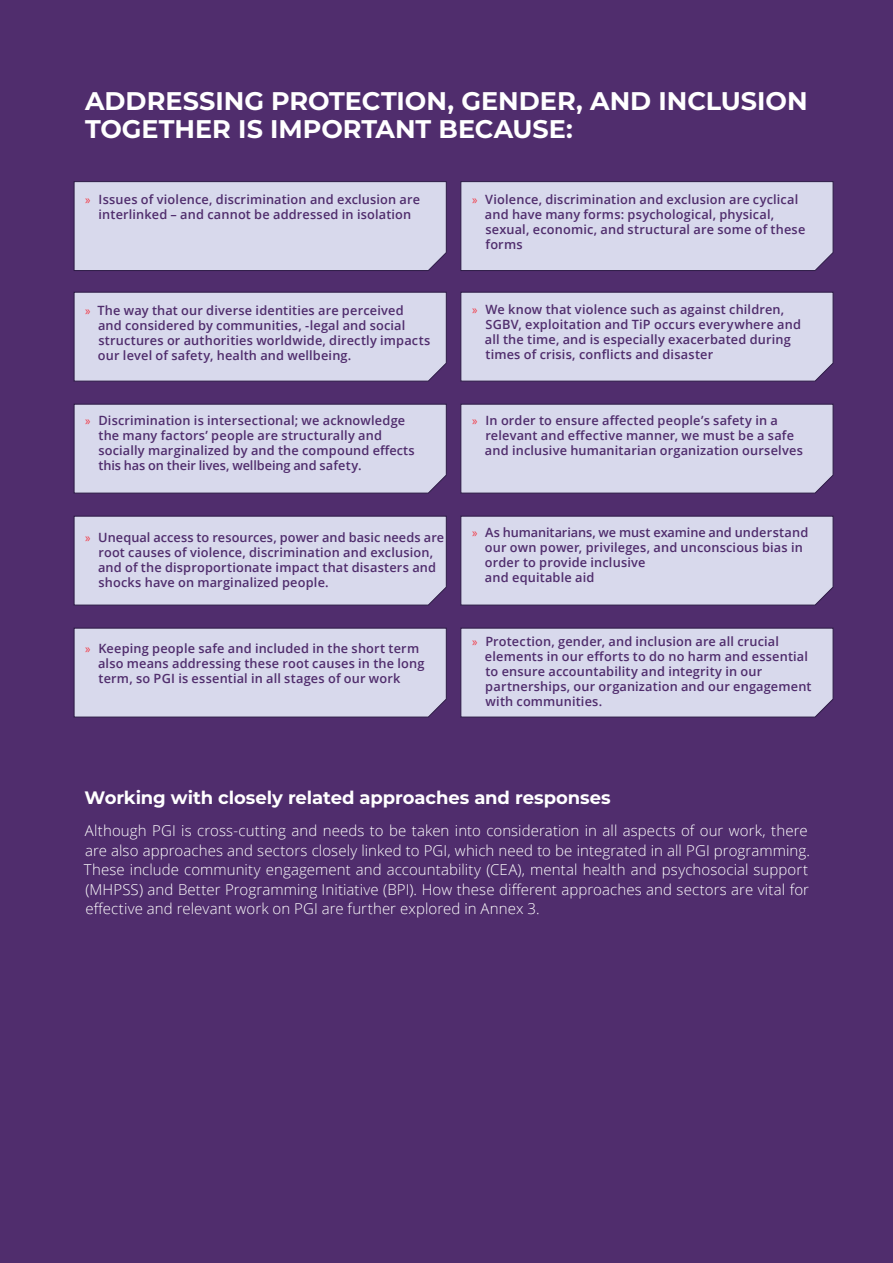
<style>
.page{position:relative;width:893px;height:1263px;background:#502d6d}
.page>*{position:absolute;margin:0;border:0;box-sizing:border-box;transform-origin:0 0}
.t1{font:700 25.5px/28.5px "Montserrat";color:#fff}
.t2{font:700 18px "Montserrat";letter-spacing:-.005em;color:#fff}
.t3{font:300 15px/19.5px "Open Sans";letter-spacing:.005em;color:#fff}
.t4{font:600 12.75px/15px "Open Sans";letter-spacing:.015em;color:#502d6d}
.s1{font-family:"Myriad Pro";font-weight:400;color:#f33540}
</style>
<div class="page">
<div style="left:74px;top:181px;width:373px;height:90px;background:#d8d9ec"></div>
<div style="left:460px;top:181px;width:373px;height:90px;background:#d8d9ec"></div>
<div style="left:74px;top:292px;width:373px;height:89px;background:#d8d9ec"></div>
<div style="left:460px;top:292px;width:373px;height:89px;background:#d8d9ec"></div>
<div style="left:74px;top:404px;width:373px;height:89px;background:#d8d9ec"></div>
<div style="left:460px;top:404px;width:373px;height:89px;background:#d8d9ec"></div>
<div style="left:74px;top:516px;width:373px;height:89px;background:#d8d9ec"></div>
<div style="left:460px;top:516px;width:373px;height:89px;background:#d8d9ec"></div>
<div style="left:74px;top:628px;width:373px;height:89px;background:#d8d9ec"></div>
<div style="left:460px;top:628px;width:373px;height:89px;background:#d8d9ec"></div>
<h1 class="t1" style="left:85px;top:85px;width:724px">ADDRESSING PROTECTION, GENDER, AND INCLUSION<br>TOGETHER IS IMPORTANT BECAUSE:</h1>
<p class="t4" style="left:85px;top:192px;width:336px;text-align:center"><span class="s1">»</span> Issues of violence, discrimination and exclusion are interlinked – and cannot be addressed in isolation</p>
<p class="t4" style="left:98px;top:302px;width:334px;text-indent:-13px"><span class="s1">»</span> The way that our diverse identities are perceived and considered by communities, -legal and social structures or authorities worldwide, directly impacts our level of safety, health and wellbeing.</p>
<p class="t4" style="left:98px;top:413px;width:318px;text-indent:-13px"><span class="s1">»</span> Discrimination is intersectional; we acknowledge the many factors’ people are structurally and socially marginalized by and the compound effects this has on their lives, wellbeing and safety.</p>
<p class="t4" style="left:98px;top:529px;width:348px;text-indent:-13px"><span class="s1">»</span> Unequal access to resources, power and basic needs are root causes of violence, discrimination and exclusion, and of the disproportionate impact that disasters and shocks have on marginalized people.</p>
<p class="t4" style="left:98px;top:640px;width:328px;text-indent:-13px"><span class="s1">»</span> Keeping people safe and included in the short term also means addressing these root causes in the long term, so PGI is essential in all stages of our work</p>
<p class="t4" style="left:485px;top:191px;width:322px;text-indent:-13px"><span class="s1">»</span> Violence, discrimination and exclusion are cyclical and have many forms: psychological, physical, sexual, economic, and structural are some of these forms</p>
<p class="t4" style="left:485px;top:302px;width:317px;text-indent:-13px"><span class="s1">»</span> We know that violence such as against children, SGBV, exploitation and TiP occurs everywhere and all the time, and is especially exacerbated during times of crisis, conflicts and disaster</p>
<p class="t4" style="left:485px;top:413px;width:319px;text-indent:-13px"><span class="s1">»</span> In order to ensure affected people’s safety in a relevant and effective manner, we must be a safe and inclusive humanitarian organization ourselves</p>
<p class="t4" style="left:485px;top:524px;width:325px;text-indent:-13px"><span class="s1">»</span> As humanitarians, we must examine and understand our own power, privileges, and unconscious bias in order to provide inclusive<br>and equitable aid</p>
<p class="t4" style="left:485px;top:634px;width:328px;text-indent:-13px"><span class="s1">»</span> Protection, gender, and inclusion are all crucial elements in our efforts to do no harm and essential to ensure accountability and integrity in our partnerships, our organization and our engagement with communities.</p>
<h2 class="t2" style="left:85px;top:785px;width:528px">Working with closely related approaches and responses</h2>
<p class="t3" style="left:84px;top:821px;width:728px">Although PGI is cross-cutting and needs to be taken into consideration in all aspects of our work, there are also approaches and sectors closely linked to PGI, which need to be integrated in all PGI programming.<br>These include community engagement and accountability (CEA), mental health and psychosocial support (MHPSS) and Better Programming Initiative (BPI). How these different approaches and sectors are vital for effective and relevant work on PGI are further explored in Annex 3.</p>
</div>
